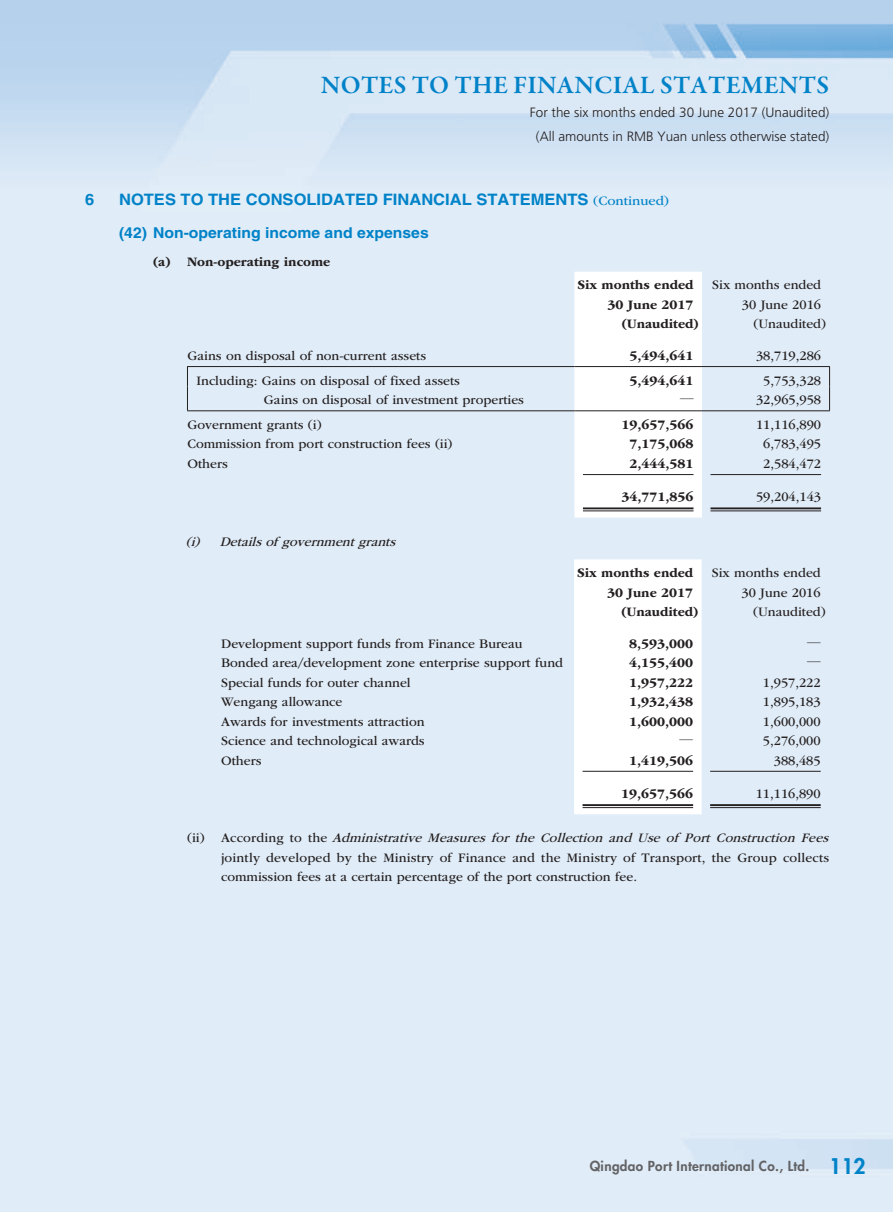
<style>
.page{position:relative;width:893px;height:1212px;background:#fff}
.page>*{position:absolute;margin:0;border:0;box-sizing:border-box;transform-origin:0 0}
.t1{font:600 25.5px "Garamond Premr Pro";letter-spacing:.01em;color:#0082c8}
.t2{font:800 21px "Futura Std";color:#0082c8}
._3__標題{font:700 15.75px "Helvetica LT Std";color:#0082c8;scale:1.05 1}
._4__副標題{font:700 15px "Helvetica LT Std";color:#0082c8;scale:1.05 1}
._1__內文{font:13.5px/19.5px "ITC Garamond Std";color:#231f20}
._1__內文-2{font:700 13.5px "ITC Garamond Std";color:#231f20}
._1__內文-3{font:italic 13.5px "ITC Garamond Std";color:#231f20}
.t3{font:300 13.5px/24px "Frutiger LT Std";color:#231f20;text-align:center}
.t4{font:800 13.5px "Futura Std";letter-spacing:.025em;color:#636366}
._5__副副標題{font:700 13.5px "ITC Garamond Std";color:#231f20}
._3__標題-2{font:13.5px "ITC Garamond Std";color:#0082c8;scale:1.05 1}
._1__內文-4{font:700 13.5px "M Hei HK";color:#231f20}
._1__內文-5{font:300 13.5px "M Sung HK";color:#231f20}
.s1{font-style:normal}
</style>
<div class="page">
<img style="left:0;top:0;width:893px;height:1212px">
<svg style="left:574px;top:272px;width:128px;height:246px"></svg>
<hr style="left:187px;top:366px;width:387px;height:1px;background:#231f20">
<hr style="left:574px;top:366px;width:128px;height:1px;background:#231f20">
<hr style="left:702px;top:366px;width:128px;height:1px;background:#231f20">
<svg style="left:187px;top:367px;width:1px;height:43px"></svg>
<svg style="left:829px;top:367px;width:1px;height:43px"></svg>
<hr style="left:187px;top:410px;width:387px;height:1px;background:#231f20">
<hr style="left:574px;top:410px;width:128px;height:1px;background:#231f20">
<hr style="left:702px;top:410px;width:128px;height:1px;background:#231f20">
<hr style="left:583px;top:474px;width:110px;height:1px;background:#231f20">
<hr style="left:710px;top:474px;width:111px;height:1px;background:#231f20">
<hr style="left:583px;top:507px;width:110px;height:2px;background:#231f20">
<hr style="left:583px;top:511px;width:110px;height:1px;background:#231f20">
<hr style="left:710px;top:507px;width:111px;height:2px;background:#231f20">
<hr style="left:710px;top:511px;width:111px;height:1px;background:#231f20">
<svg style="left:574px;top:559px;width:128px;height:255px"></svg>
<hr style="left:583px;top:771px;width:110px;height:1px;background:#231f20">
<hr style="left:710px;top:771px;width:111px;height:1px;background:#231f20">
<hr style="left:583px;top:804px;width:110px;height:2px;background:#231f20">
<hr style="left:583px;top:807px;width:110px;height:1px;background:#231f20">
<hr style="left:710px;top:804px;width:111px;height:2px;background:#231f20">
<hr style="left:710px;top:807px;width:111px;height:1px;background:#231f20">
<p class="_3__標題" style="left:85px;top:190px;width:10px">6</p>
<h1 class="t1" style="left:321px;top:69px;width:510px">NOTES TO THE FINANCIAL STATEMENTS</h1>
<p class="t3" style="left:530px;top:100px;width:301px">For the six months ended 30 June 2017 (Unaudited( (All amounts in RMB Yuan unless otherwise stated(</p>
<p class="_3__標題" style="left:119px;top:190px;width:449px">NOTES TO THE CONSOLIDATED FINANCIAL STATEMENTS</p>
<p class="_3__標題-2" style="left:593px;top:194px;width:74px">(Continued(</p>
<p class="_4__副標題" style="left:119px;top:223px;width:296px">(42) Non-operating income and expenses</p>
<p class="_5__副副標題" style="left:187px;top:254px;width:145px">Non-operating income</p>
<p class="_5__副副標題" style="left:153px;top:254px;width:19px">)a(</p>
<p class="_1__內文-2" style="left:577px;top:278px;width:118px">Six months ended</p>
<p class="_1__內文-2" style="left:608px;top:297px;width:87px">30 June 2017</p>
<p class="_1__內文-2" style="left:622px;top:317px;width:78px">(Unaudited)</p>
<p class="_1__內文" style="left:712px;top:276px;width:110px">Six months ended</p>
<p class="_1__內文" style="left:742px;top:295px;width:81px">30 June 2016</p>
<p class="_1__內文" style="left:754px;top:315px;width:74px">(Unaudited(</p>
<p class="_1__內文" style="left:187px;top:346px;width:240px">Gains on disposal of non-current assets</p>
<p class="_1__內文-2" style="left:629px;top:348px;width:66px">5,494,641</p>
<p class="_1__內文" style="left:756px;top:346px;width:66px">38,719,286</p>
<p class="_1__內文" style="left:196px;top:371px;width:265px">Including: Gains on disposal of fixed assets</p>
<p class="_1__內文-2" style="left:629px;top:373px;width:66px">5,494,641</p>
<p class="_1__內文" style="left:763px;top:371px;width:59px">5,753,328</p>
<p class="_1__內文" style="left:264px;top:390px;width:262px">Gains on disposal of investment properties</p>
<p class="_1__內文-4" style="left:680px;top:389px;width:15px">—</p>
<p class="_1__內文" style="left:756px;top:390px;width:66px">32,965,958</p>
<p class="_1__內文" style="left:187px;top:415px;width:136px">Government grants (i(</p>
<p class="_1__內文-2" style="left:621px;top:417px;width:74px">19,657,566</p>
<p class="_1__內文" style="left:756px;top:415px;width:66px">11,116,890</p>
<p class="_1__內文" style="left:187px;top:435px;width:267px">Commission from port construction fees ( (i i</p>
<p class="_1__內文-2" style="left:629px;top:437px;width:66px">7,175,068</p>
<p class="_1__內文" style="left:763px;top:435px;width:59px">6,783,495</p>
<p class="_1__內文" style="left:187px;top:454px;width:42px">Others</p>
<p class="_1__內文-2" style="left:629px;top:456px;width:66px">2,444,581</p>
<p class="_1__內文" style="left:763px;top:454px;width:59px">2,584,472</p>
<p class="_1__內文-2" style="left:621px;top:489px;width:74px">34,771,856</p>
<p class="_1__內文" style="left:756px;top:487px;width:66px">59,204,143</p>
<p class="_1__內文-3" style="left:186px;top:534px;width:19px">)i(</p>
<p class="_1__內文-3" style="left:220px;top:534px;width:181px">Details of government grants</p>
<p class="_1__內文-2" style="left:577px;top:565px;width:118px">Six months ended</p>
<p class="_1__內文-2" style="left:607px;top:585px;width:87px">30 June 2017</p>
<p class="_1__內文-2" style="left:621px;top:604px;width:78px">(Unaudited)</p>
<p class="_1__內文" style="left:712px;top:563px;width:110px">Six months ended</p>
<p class="_1__內文" style="left:742px;top:583px;width:81px">30 June 2016</p>
<p class="_1__內文" style="left:753px;top:602px;width:74px">(Unaudited(</p>
<p class="_1__內文" style="left:221px;top:634px;width:303px">Development support funds from Finance Bureau</p>
<p class="_1__內文-2" style="left:629px;top:636px;width:66px">8,593,000</p>
<p class="_1__內文-5" style="left:807px;top:633px;width:15px">—</p>
<p class="_1__內文" style="left:221px;top:653px;width:343px">Bonded area/development zone enterprise support fund</p>
<p class="_1__內文-2" style="left:629px;top:655px;width:66px">4,155,400</p>
<p class="_1__內文-5" style="left:807px;top:653px;width:15px">—</p>
<p class="_1__內文" style="left:221px;top:673px;width:191px">Special funds for outer channel</p>
<p class="_1__內文-2" style="left:629px;top:675px;width:66px">1,957,222</p>
<p class="_1__內文" style="left:763px;top:673px;width:59px">1,957,222</p>
<p class="_1__內文" style="left:221px;top:692px;width:123px">Wengang allowance</p>
<p class="_1__內文-2" style="left:629px;top:694px;width:66px">1,932,438</p>
<p class="_1__內文" style="left:763px;top:692px;width:59px">1,895,183</p>
<p class="_1__內文" style="left:221px;top:712px;width:205px">Awards for investments attraction</p>
<p class="_1__內文-2" style="left:629px;top:714px;width:66px">1,600,000</p>
<p class="_1__內文" style="left:763px;top:712px;width:59px">1,600,000</p>
<p class="_1__內文" style="left:221px;top:731px;width:205px">Science and technological awards</p>
<p class="_1__內文-4" style="left:680px;top:730px;width:15px">—</p>
<p class="_1__內文" style="left:763px;top:731px;width:59px">5,276,000</p>
<p class="_1__內文" style="left:221px;top:751px;width:42px">Others</p>
<p class="_1__內文-2" style="left:629px;top:753px;width:66px">1,419,506</p>
<p class="_1__內文" style="left:774px;top:751px;width:48px">388,485</p>
<p class="_1__內文" style="left:187px;top:828px;width:19px">( )i i</p>
<p class="_1__內文" style="left:756px;top:784px;width:66px">11,116,890</p>
<p class="_1__內文-2" style="left:621px;top:786px;width:74px">19,657,566</p>
<p class="_1__內文-3" style="left:684px;top:831px;width:149px">Port Construction Fees</p>
<p class="_1__內文" style="left:221px;top:828px;width:64px">According</p>
<p class="_1__內文-3" style="left:308px;top:831px;width:372px"><span class="s1">t h e</span> Administrative Measures for the Collection and Use of</p>
<p class="_1__內文" style="left:290px;top:828px;width:14px">to</p>
<p class="_1__內文" style="left:221px;top:848px;width:417px">jointly<br>commission fees at a certain percentage of the port construction fee.</p>
<p class="_1__內文" style="left:266px;top:848px;width:66px">developed</p>
<p class="_1__內文" style="left:337px;top:848px;width:16px">by</p>
<p class="_1__內文" style="left:358px;top:848px;width:21px">the</p>
<p class="_1__內文" style="left:440px;top:848px;width:14px">of</p>
<p class="_1__內文" style="left:512px;top:848px;width:24px">and</p>
<p class="_1__內文" style="left:541px;top:848px;width:21px">the</p>
<p class="_1__內文" style="left:623px;top:848px;width:14px">of</p>
<p class="_1__內文" style="left:712px;top:848px;width:21px">the</p>
<p class="_1__內文" style="left:783px;top:848px;width:48px">collects</p>
<p class="_1__內文" style="left:642px;top:848px;width:66px">Transport,</p>
<p class="_1__內文" style="left:383px;top:848px;width:52px">Ministry</p>
<p class="_1__內文" style="left:458px;top:848px;width:50px">Finance</p>
<p class="_1__內文" style="left:567px;top:848px;width:52px">Ministry</p>
<p class="_1__內文" style="left:737px;top:848px;width:41px">Group</p>
<p class="t4" style="left:590px;top:1158px;width:221px">Qingdao Port International Co., Ltd.</p>
<h2 class="t2" style="left:829px;top:1153px;width:38px">112</h2>
</div>
